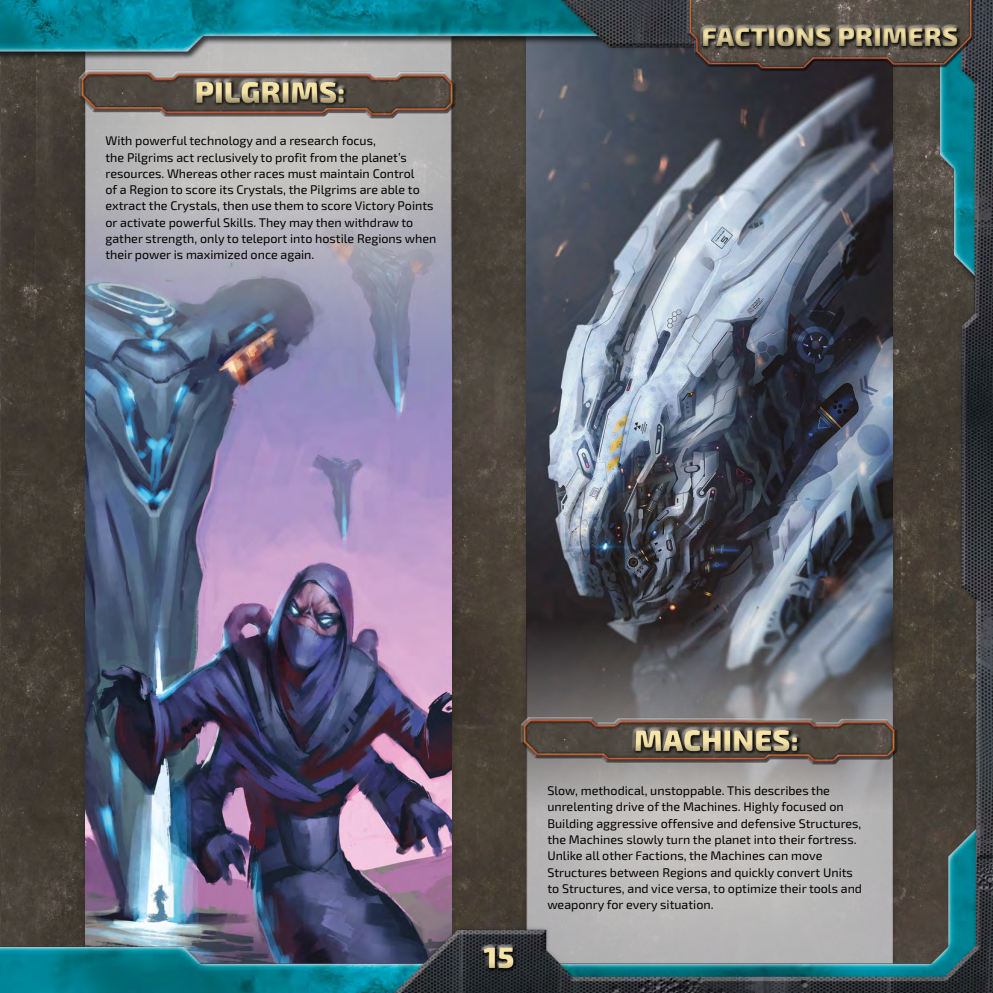
<style>
.page{position:relative;width:993px;height:993px;background:#fff}
.page>*{position:absolute;margin:0;border:0;box-sizing:border-box;transform-origin:0 0}
.t1{font:900 30px "Exo 2";color:#f5e3a8}
.t2{font:900 27px "Exo 2";color:#f5e3a8}
.t3{font:12.5px/16.2px "Exo 2";color:#000}
</style>
<div class="page">
<img style="left:1px;top:0;width:991px;height:992px">
<img style="left:640px;top:0;width:352px;height:105px">
<div style="left:462px;top:927px;width:103px;height:65px;background:#000;opacity:.4"></div>
<div style="left:90px;top:65px;width:360px;height:62px;background:#000;opacity:.4"></div>
<div style="left:536px;top:711px;width:360px;height:72px;background:#000;opacity:.4"></div>
<div style="left:680px;top:11px;width:312px;height:61px;background:#000;opacity:.4"></div>
<h1 class="t1" style="left:195px;top:73px;width:152px">PILGRIMS:</h1>
<p class="t3" style="left:105px;top:133px;width:332px">With powerful technology and a research focus,<br>the Pilgrims act reclusively to profit from the planet’s resources. Whereas other races must maintain Control<br>of a Region to score its Crystals, the Pilgrims are able to extract the Crystals, then use them to score Victory Points or activate powerful Skills. They may then withdraw to gather strength, only to teleport into hostile Regions when their power is maximized once again.</p>
<h2 class="t2" style="left:701px;top:20px;width:258px">FACTIONS PRIMERS</h2>
<h1 class="t1" style="left:483px;top:938px;width:33px">15</h1>
<h1 class="t1" style="left:634px;top:721px;width:166px">MACHINES:</h1>
<p class="t3" style="left:547px;top:782px;width:316px">Slow, methodical, unstoppable. This describes the unrelenting drive of the Machines. Highly focused on Building aggressive offensive and defensive Structures, the Machines slowly turn the planet into their fortress.<br>Unlike all other Factions, the Machines can move Structures between Regions and quickly convert Units to Structures, and vice versa, to optimize their tools and weaponry for every situation.</p>
</div>
